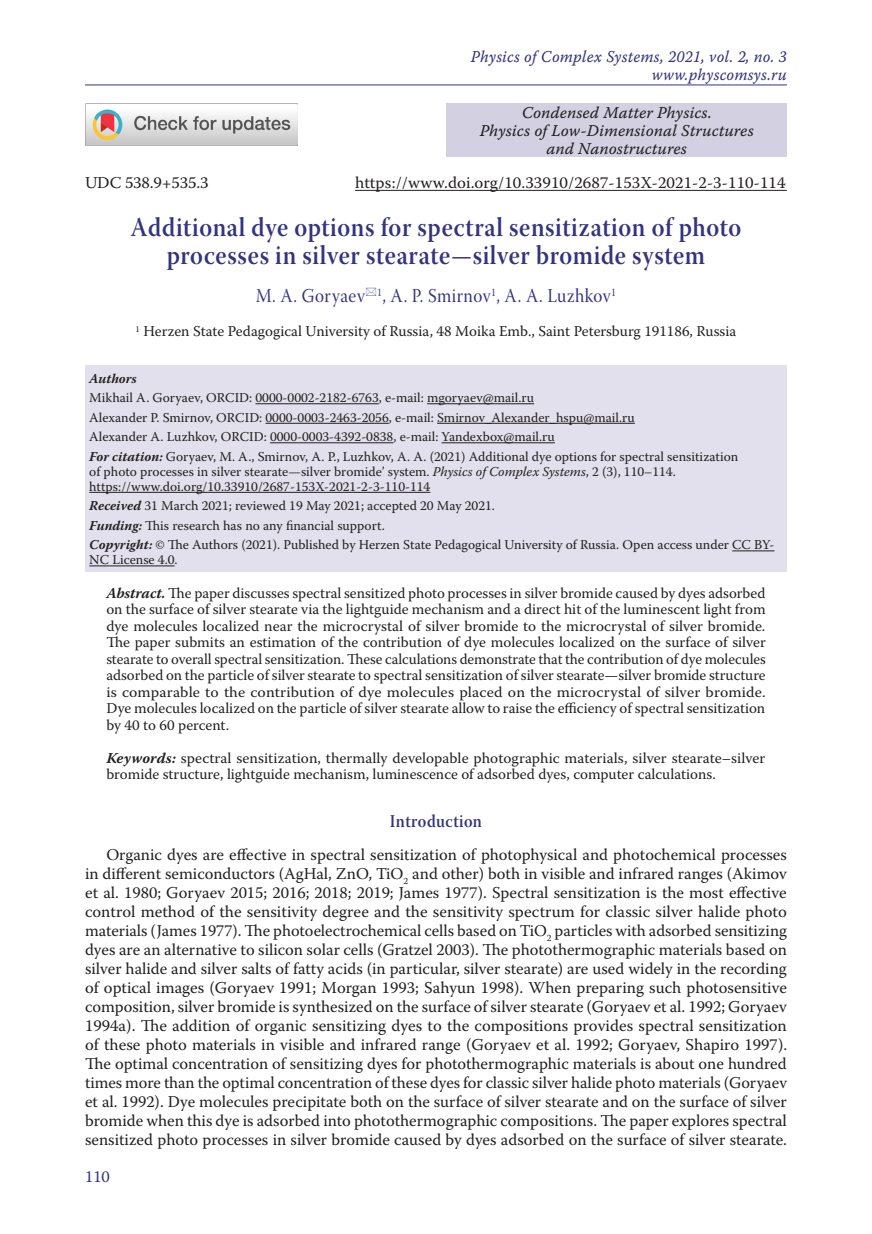
<style>
.page{position:relative;width:872px;height:1234px;background:#fff}
.page>*{position:absolute;margin:0;border:0;box-sizing:border-box;transform-origin:0 0}
.Заголовок_1{font:27px/28.5px "Warnock Pro Semibold Subh";letter-spacing:.025em;color:#34337f;text-align:center;scale:.9 1}
.Заголовок_2{font:19.5px "Warnock Pro Subh";letter-spacing:.025em;color:#34337f;scale:.9 1}
.Заголовок_3{font:18px "Warnock Pro Semibold Subh";letter-spacing:.025em;color:#34337f;scale:.9 1}
.Body{font:16.5px/19px "Warnock Pro";color:#231f20;text-align:justify}
.t1{font:16.5px/18px "Warnock Pro It Capt";color:#231f20;text-align:center}
.t2{font:16.5px/18px "Warnock Pro It Capt";letter-spacing:.01em;color:#34337f;text-align:right;scale:.95 1}
.t3{font:16.5px "Warnock Pro";color:#34337f}
.Annotation{font:15px/16.5px "Warnock Pro";color:#231f20;text-align:justify}
.Заголовок_2-2{font:15px "Warnock Pro";color:#231f20}
.Affiliation_info{font:13.5px/15px "Warnock Pro";color:#231f20}
.Affiliation_info-2{font:italic 700 13.5px "Warnock Pro";color:#231f20}
.s1{font-weight:700;font-style:italic}
.s2{font-style:italic}
</style>
<div class="page">
<hr style="left:85px;top:85px;width:702px;height:1px;background:#34337f">
<div style="left:446px;top:103px;width:341px;height:54px;background:#d3d0e2"></div>
<div style="left:85px;top:365px;width:702px;height:206px;background:#e2e0ec"></div>
<hr style="left:255px;top:403px;width:124px;height:1px;background:#231f20">
<hr style="left:427px;top:403px;width:107px;height:1px;background:#231f20">
<hr style="left:265px;top:423px;width:124px;height:1px;background:#231f20">
<hr style="left:437px;top:423px;width:198px;height:1px;background:#231f20">
<hr style="left:270px;top:442px;width:123px;height:1px;background:#231f20">
<hr style="left:441px;top:442px;width:114px;height:1px;background:#231f20">
<hr style="left:89px;top:492px;width:341px;height:1px;background:#231f20">
<hr style="left:732px;top:550px;width:42px;height:1px;background:#231f20">
<hr style="left:89px;top:565px;width:86px;height:1px;background:#231f20">
<hr style="left:355px;top:190px;width:432px;height:1px;background:#231f20">
<img style="left:85px;top:103px;width:213px;height:42px">
<p class="t2" style="left:471px;top:48px;width:334px">Physics of Complex Systems, 2021, vol. 2, no. 3 www.physcomsys.ru</p>
<p class="t1" style="left:479px;top:104px;width:276px">Condensed Matter Physics.<br>Physics of Low-Dimensional Structures and Nanostructures</p>
<p class="Body" style="left:85px;top:173px;width:125px">UDC 538.9+535.3</p>
<p class="Body" style="left:355px;top:173px;width:432px">https://www.doi.org/10.33910/2687-153X-2021-2-3-110-114</p>
<p class="Заголовок_1" style="left:131px;top:212px;width:680px">Additional dye options for spectral sensitization of photo processes in silver stearate—silver bromide system</p>
<p class="Заголовок_2" style="left:256px;top:284px;width:402px">M. A. Goryaev <sup>1</sup>, A. P. Smirnov<sup>1</sup>, A. A. Luzhkov<sup>1</sup></p>
<p class="Заголовок_2-2" style="left:136px;top:322px;width:602px"><sup>1</sup> Herzen State Pedagogical University of Russia, 48 Moika Emb., Saint Petersburg 191186, Russia</p>
<p class="Affiliation_info-2" style="left:89px;top:370px;width:49px">Authors</p>
<p class="Affiliation_info" style="left:89px;top:390px;width:446px">Mikhail A. Goryaev, ORCID: 0000-0002-2182-6763, e-mail: mgoryaev@mail.ru</p>
<p class="Affiliation_info" style="left:89px;top:409px;width:547px">Alexander P. Smirnov, ORCID: 0000-0003-2463-2056, e-mail: Smirnov_Alexander_hspu@mail.ru</p>
<p class="Affiliation_info" style="left:89px;top:429px;width:467px">Alexander A. Luzhkov, ORCID: 0000-0003-4392-0838, e-mail: Yandexbox@mail.ru</p>
<p class="Affiliation_info" style="left:89px;top:448px;width:650px"><span class="s1">For citation:</span> Goryaev, M. A., Smirnov, A. P., Luzhkov, A. A. (2021) Additional dye options for spectral sensitization of photo processes in silver stearate—silver bromide’ system. <span class="s2">Physics of Complex Systems</span>, 2 (3), 110–114. https://www.doi.org/10.33910/2687-153X-2021-2-3-110-114</p>
<p class="Affiliation_info" style="left:89px;top:498px;width:407px"><span class="s1">Received</span> 31 March 2021; reviewed 19 May 2021; accepted 20 May 2021.</p>
<p class="Affiliation_info" style="left:89px;top:517px;width:297px"><span class="s1">Funding:</span> This research has no any financial support.</p>
<p class="Affiliation_info" style="left:89px;top:537px;width:686px"><span class="s1">Copyright:</span> © The Authors (2021). Published by Herzen State Pedagogical University of Russia. Open access under CC BY-<br>NC License 4.0.</p>
<p class="Annotation" style="left:106px;top:584px;width:661px"><span class="s1">Abstract.</span> The paper discusses spectral sensitized photo processes in silver bromide caused by dyes adsorbed on the surface of silver stearate via the lightguide mechanism and a direct hit of the luminescent light from dye molecules localized near the microcrystal of silver bromide to the microcrystal of silver bromide.<br>The paper submits an estimation of the contribution of dye molecules localized on the surface of silver stearate to overall spectral sensitization. These calculations demonstrate that the contribution of dye molecules adsorbed on the particle of silver stearate to spectral sensitization of silver stearate—silver bromide structure is comparable to the contribution of dye molecules placed on the microcrystal of silver bromide.<br>Dye molecules localized on the particle of silver stearate allow to raise the efficiency of spectral sensitization by 40 to 60 percent.</p>
<p class="Annotation" style="left:106px;top:749px;width:660px"><span class="s1">Keywords:</span> spectral sensitization, thermally developable photographic materials, silver stearate–silver bromide structure, lightguide mechanism, luminescence of adsorbed dyes, computer calculations.</p>
<p class="Заголовок_3" style="left:390px;top:810px;width:104px">Introduction</p>
<p class="Body" style="left:85px;top:844px;width:703px;text-indent:21px">Organic dyes are effective in spectral sensitization of photophysical and photochemical processes in different semiconductors (AgHal, ZnO, TiO<sub>2</sub> and other) both in visible and infrared ranges (Akimov et al. 1980; Goryaev 2015; 2016; 2018; 2019; James 1977). Spectral sensitization is the most effective control method of the sensitivity degree and the sensitivity spectrum for classic silver halide photo materials (James 1977). The photoelectrochemical cells based on TiO<sub>2</sub> particles with adsorbed sensitizing dyes are an alternative to silicon solar cells (Gratzel 2003). The photothermographic materials based on silver halide and silver salts of fatty acids (in particular, silver stearate) are used widely in the recording of optical images (Goryaev 1991; Morgan 1993; Sahyun 1998). When preparing such photosensitive composition, silver bromide is synthesized on the surface of silver stearate (Goryaev et al. 1992; Goryaev 1994a). The addition of organic sensitizing dyes to the compositions provides spectral sensitization of these photo materials in visible and infrared range (Goryaev et al. 1992; Goryaev, Shapiro 1997).<br>The optimal concentration of sensitizing dyes for photothermographic materials is about one hundred times more than the optimal concentration of these dyes for classic silver halide photo materials (Goryaev et al. 1992). Dye molecules precipitate both on the surface of silver stearate and on the surface of silver bromide when this dye is adsorbed into photothermographic compositions. The paper explores spectral sensitized photo processes in silver bromide caused by dyes adsorbed on the surface of silver stearate.</p>
<p class="t3" style="left:85px;top:1166px;width:26px">110</p>
</div>
